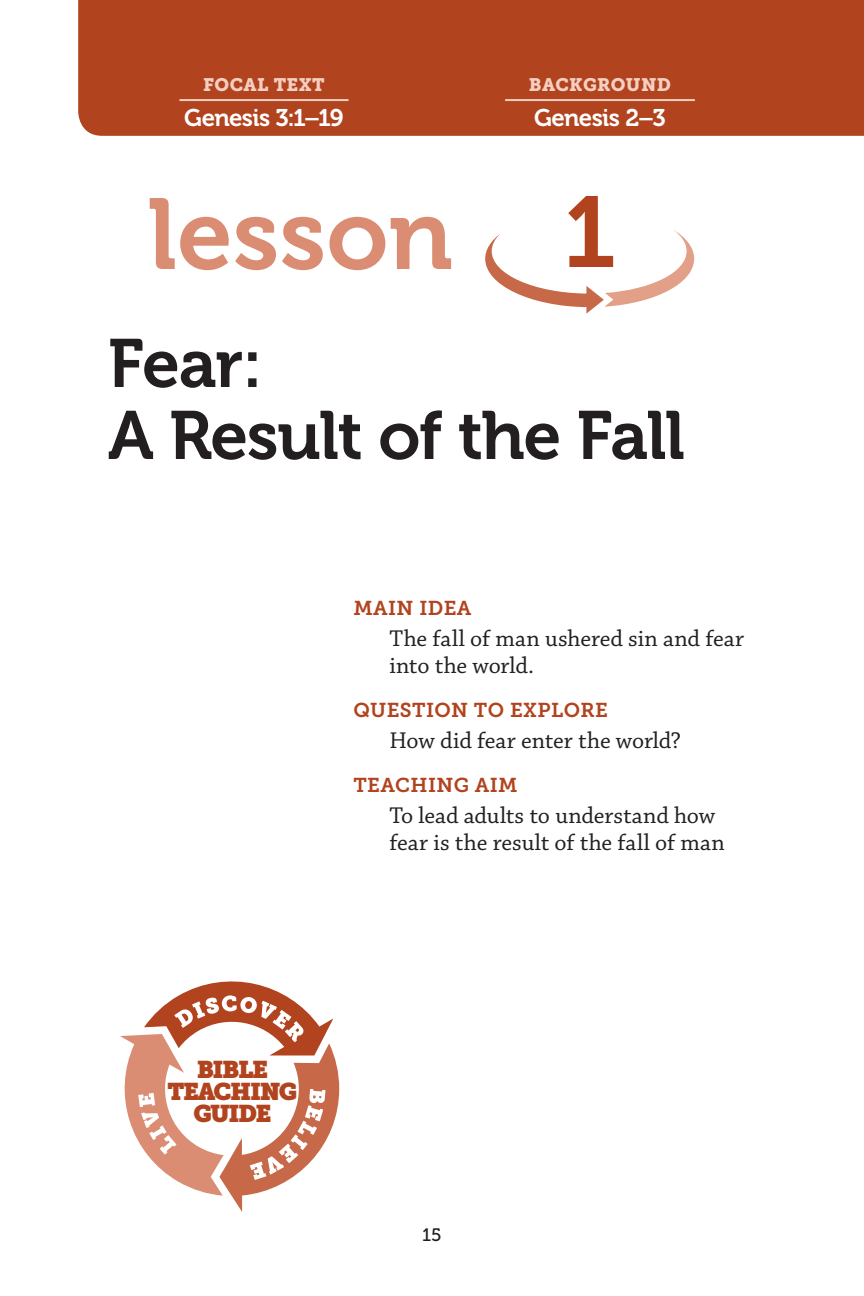
<style>
.page{position:relative;width:864px;height:1296px;background:#fff}
.page>*{position:absolute;margin:0;border:0;box-sizing:border-box;transform-origin:0 0}
.t1{font:100px "Museo 700";color:#da8d73}
.ln{font:100px "Museo 700";color:#b1431e}
.lt{font:68px/72px "Museo 700";letter-spacing:-.02em;color:#231f20}
.ot{font:24px/27px "Chaparral Pro";letter-spacing:-.005em;color:#231f20}
.otc{font:24px "Museo 700";letter-spacing:-.03em;color:#fff}
.t2{font:24px/22px "Museo Slab";letter-spacing:-.065em;color:#b1431e;text-align:center}
.oh{font:20px "Museo Slab 700";letter-spacing:.02em;color:#b1431e}
.oh1{font:20px "Museo Slab 700";letter-spacing:.02em;color:#b1431e}
.oh_-_bg{font:18px "Museo Slab 900";letter-spacing:.02em;color:#f5cfc2}
.oh_-_focal{font:18px "Museo Slab 900";letter-spacing:.02em;color:#f5cfc2}
.t3{font:18px "Museo 500";color:#231f20}
</style>
<div class="page">
<div style="left:78px;top:0;width:786px;height:136px;background:#b1431e"></div>
<svg style="left:485px;top:230px;width:209px;height:84px"></svg>
<svg style="left:120px;top:981px;width:219px;height:231px"></svg>
<hr style="left:179px;top:99px;width:170px;height:2px;background:#f5cfc2">
<hr style="left:505px;top:99px;width:190px;height:2px;background:#f5cfc2">
<p class="oh_-_focal" style="left:203px;top:74px;width:123px">FOCAL TEXT</p>
<p class="otc" style="left:184px;top:104px;width:161px">Genesis 3:1–19</p>
<h1 class="t1" style="left:148px;top:179px;width:307px">lesson</h1>
<p class="oh_-_bg" style="left:529px;top:74px;width:144px">BACKGROUND</p>
<p class="otc" style="left:534px;top:104px;width:133px">Genesis 2–3</p>
<p class="ln" style="left:563px;top:177px;width:55px">1</p>
<p class="lt" style="left:108px;top:328px;width:578px">Fear:<br>A Result of the Fall</p>
<p class="oh1" style="left:353px;top:597px;width:120px">MAIN IDEA</p>
<p class="ot" style="left:389px;top:626px;width:356px">The fall of man ushered sin and fear into the world.</p>
<p class="oh" style="left:353px;top:699px;width:256px">QUESTION TO EXPLORE</p>
<p class="ot" style="left:389px;top:728px;width:293px">How did fear enter the world?</p>
<p class="oh" style="left:353px;top:774px;width:166px">TEACHING AIM</p>
<p class="ot" style="left:389px;top:803px;width:337px">To lead adults to understand how fear is the result of the fall of man</p>
<p class="t2" style="left:168px;top:1059px;width:131px">BIBLE<br>TEACHING<br>GUIDE</p>
<p class="t3" style="left:422px;top:1224px;width:21px">15</p>
</div>
